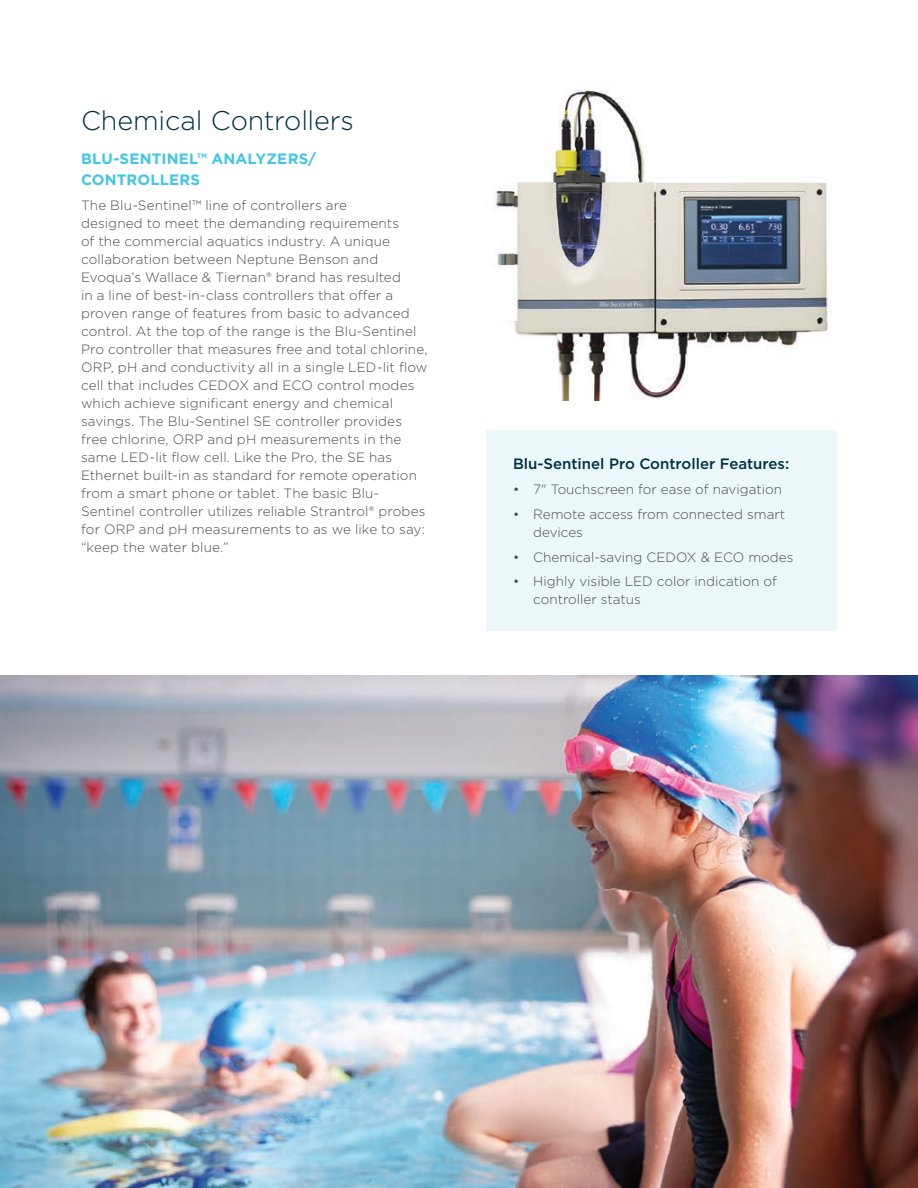
<style>
.page{position:relative;width:918px;height:1188px;background:#fff}
.page>*{position:absolute;margin:0;border:0;box-sizing:border-box;transform-origin:0 0}
.Headline{font:300 27px "Gotham";letter-spacing:-.005em;color:#002f45}
.Subhead{font:700 15px/21px "Gotham";letter-spacing:.01em;color:#41c5e5}
.Sidebar_Headline{font:500 15px "Gotham";color:#002f45}
.Body{font:300 13.5px/18px "Gotham";letter-spacing:.005em;color:#4b4c4d}
</style>
<div class="page">
<img style="left:493px;top:90px;width:338px;height:311px">
<img style="left:0;top:675px;width:918px;height:513px">
<div style="left:486px;top:430px;width:351px;height:202px;background:#ecf7fa"></div>
<p class="Headline" style="left:81px;top:103px;width:275px">Chemical Controllers</p>
<p class="Subhead" style="left:81px;top:148px;width:237px">BLU-SENTINEL™ ANALYZERS/<br>CONTROLLERS</p>
<p class="Body" style="left:81px;top:196px;width:348px">The Blu-Sentinel™ line of controllers are<br>designed to meet the demanding requirements<br>of the commercial aquatics industry. A unique collaboration between Neptune Benson and Evoqua’s Wallace &amp; Tiernan® brand has resulted<br>in a line of best-in-class controllers that offer a proven range of features from basic to advanced control. At the top of the range is the Blu-Sentinel Pro controller that measures free and total chlorine, ORP, pH and conductivity all in a single LED-lit flow cell that includes CEDOX and ECO control modes which achieve significant energy and chemical savings. The Blu-Sentinel SE controller provides free chlorine, ORP and pH measurements in the same LED-lit flow cell. Like the Pro, the SE has Ethernet built-in as standard for remote operation from a smart phone or tablet. The basic Blu-Sentinel controller utilizes reliable Strantrol® probes for ORP and pH measurements to as we like to say: “keep the water blue.”</p>
<p class="Sidebar_Headline" style="left:513px;top:454px;width:278px">Blu-Sentinel Pro Controller Features:</p>
<p class="Body" style="left:513px;top:480px;width:271px">• 7" Touchscreen for ease of navigation</p>
<p class="Body" style="left:533px;top:505px;width:254px;text-indent:-20px">• Remote access from connected smart devices</p>
<p class="Body" style="left:513px;top:548px;width:282px">• Chemical-saving CEDOX &amp; ECO modes</p>
<p class="Body" style="left:533px;top:572px;width:245px;text-indent:-20px">• Highly visible LED color indication of controller status</p>
</div>
